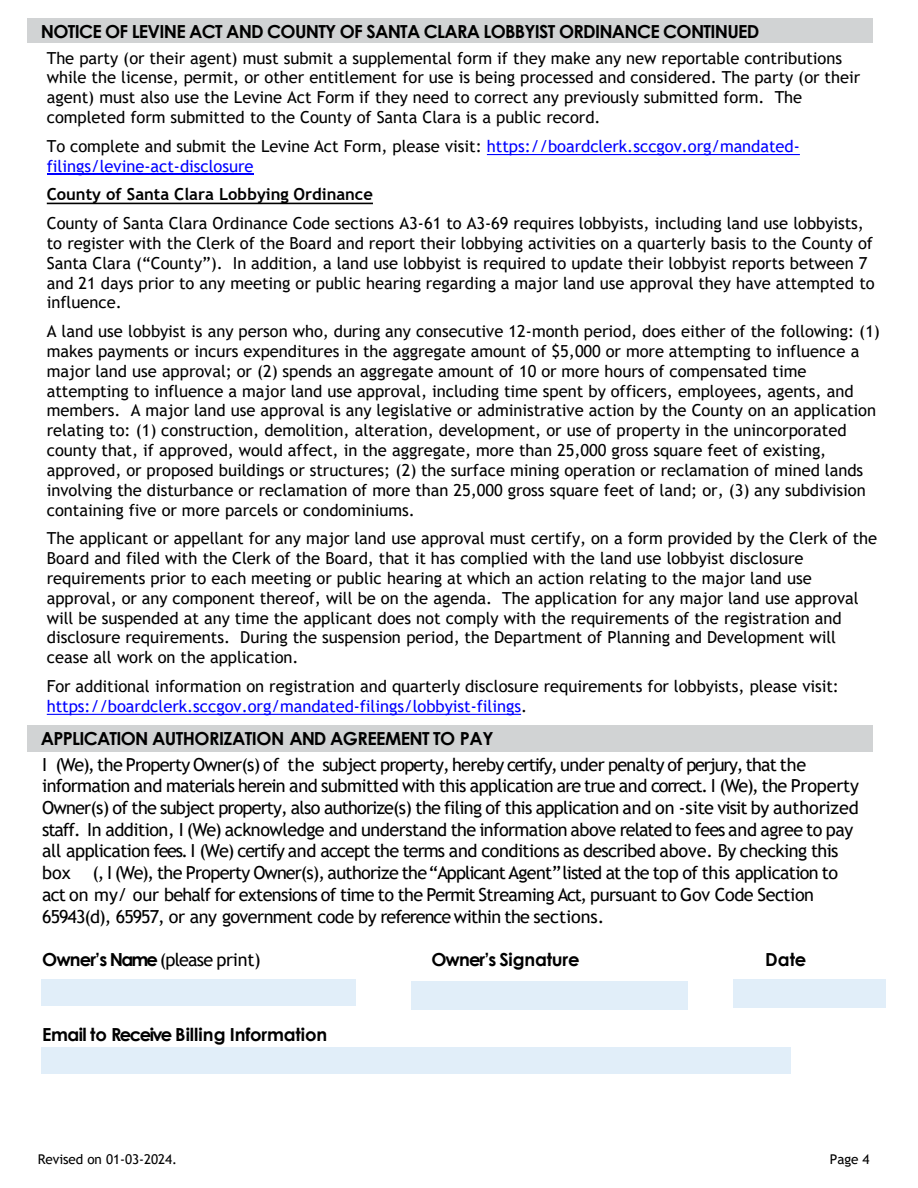
<style>
.page{position:relative;width:918px;height:1188px;background:#fff}
.page>*{position:absolute;margin:0;border:0;box-sizing:border-box;transform-origin:0 0}
.t1{font:18px/21.6px "Trebuchet MS";letter-spacing:-.035em;color:#000}
.t2{font:700 18px "Century Gothic";letter-spacing:-.04em;color:#000}
.t3{font:700 18px "Century Gothic";letter-spacing:-.01em;color:#000}
.t4{font:16.5px/19.8px "Trebuchet MS";letter-spacing:-.005em;color:#000}
.t5{font:16.5px/19.8px "Trebuchet MS";letter-spacing:-.005em;color:#00f}
.t6{font:700 16.5px "Trebuchet MS";letter-spacing:-.005em;color:#000}
.t7{font:13.5px "Trebuchet MS";letter-spacing:-.005em;color:#000}
.s1{color:#000}
.s2{color:#00f}
.s3{font-family:"Century Gothic";font-weight:700}
</style>
<div class="page">
<svg style="left:487px;top:154px;width:313px;height:1px"></svg>
<hr style="left:47px;top:174px;width:207px;height:1px;background:#00f">
<svg style="left:47px;top:203px;width:326px;height:1px"></svg>
<svg style="left:47px;top:714px;width:474px;height:1px"></svg>
<div style="left:27px;top:18px;width:846px;height:24px;background:#d1d3d4"></div>
<div style="left:27px;top:725px;width:846px;height:27px;background:#d1d3d4"></div>
<div style="left:41px;top:980px;width:315px;height:26px;background:#e1eef9"></div>
<div style="left:411px;top:981px;width:276px;height:28px;background:#e1eef9"></div>
<div style="left:733px;top:980px;width:153px;height:28px;background:#e1eef9"></div>
<div style="left:41px;top:1047px;width:750px;height:27px;background:#e1eef9"></div>
<p class="t2" style="left:41px;top:18px;width:720px">NOTICE OF LEVINE ACT AND COUNTY OF SANTA CLARA LOBBYIST ORDINANCE CONTINUED</p>
<p class="t4" style="left:47px;top:48px;width:815px">The party (or their agent) must submit a supplemental form if they make any new reportable contributions while the license, permit, or other entitlement for use is being processed and considered. The party (or their agent) must also use the Levine Act Form if they need to correct any previously submitted form. The completed form submitted to the County of Santa Clara is a public record.</p>
<p class="t5" style="left:47px;top:136px;width:755px"><span class="s1">To complete and submit the Levine Act Form, please visit:</span> https://boardclerk.sccgov.org/mandated&shy;filings/levine-act-disclosure</p>
<p class="t6" style="left:47px;top:184px;width:328px">County of Santa Clara Lobbying Ordinance</p>
<p class="t4" style="left:47px;top:213px;width:829px">County of Santa Clara Ordinance Code sections A3-61 to A3-69 requires lobbyists, including land use lobbyists, to register with the Clerk of the Board and report their lobbying activities on a quarterly basis to the County of Santa Clara (“County”). In addition, a land use lobbyist is required to update their lobbyist reports between 7 and 21 days prior to any meeting or public hearing regarding a major land use approval they have attempted to influence.</p>
<p class="t4" style="left:47px;top:321px;width:835px">A land use lobbyist is any person who, during any consecutive 12-month period, does either of the following: (1) makes payments or incurs expenditures in the aggregate amount of $5,000 or more attempting to influence a major land use approval; or (2) spends an aggregate amount of 10 or more hours of compensated time attempting to influence a major land use approval, including time spent by officers, employees, agents, and members. A major land use approval is any legislative or administrative action by the County on an application relating to: (1) construction, demolition, alteration, development, or use of property in the unincorporated county that, if approved, would affect, in the aggregate, more than 25,000 gross square feet of existing, approved, or proposed buildings or structures; (2) the surface mining operation or reclamation of mined lands involving the disturbance or reclamation of more than 25,000 gross square feet of land; or, (3) any subdivision containing five or more parcels or condominiums.</p>
<p class="t4" style="left:47px;top:528px;width:832px">The applicant or appellant for any major land use approval must certify, on a form provided by the Clerk of the Board and filed with the Clerk of the Board, that it has complied with the land use lobbyist disclosure requirements prior to each meeting or public hearing at which an action relating to the major land use approval, or any component thereof, will be on the agenda. The application for any major land use approval will be suspended at any time the applicant does not comply with the requirements of the registration and disclosure requirements. During the suspension period, the Department of Planning and Development will cease all work on the application.</p>
<p class="t4" style="left:47px;top:676px;width:794px">For additional information on registration and quarterly disclosure requirements for lobbyists, please visit: <span class="s2">https://boardclerk.sccgov.org/mandated-filings/lobbyist-filings</span>.</p>
<p class="t2" style="left:41px;top:725px;width:454px">APPLICATION AUTHORIZATION AND AGREEMENT TO PAY</p>
<p class="t1" style="left:42px;top:753px;width:818px">I (We), the Property Owner(s) of the subject property, hereby certify, under penalty of perjury, that the information and materials herein and submitted with this application are true and correct. I (We), the Property Owner(s) of the subject property, also authorize(s) the filing of this application and on -site visit by authorized staff. In addition, I (We) acknowledge and understand the information above related to fees and agree to pay all application fees. I (We) certify and accept the terms and conditions as described above. By checking this box (, I (We), the Property Owner(s), authorize the“Applicant Agent”listed at the top of this application to act on my/ our behalf for extensions of time to the Permit Streaming Act, pursuant to Gov Code Section 65943(d), 65957, or any government code by reference within the sections.</p>
<p class="t1" style="left:42px;top:948px;width:220px"><span class="s3">Owner’s Name</span>(please print)</p>
<p class="t3" style="left:431px;top:946px;width:150px">Owner’s Signature</p>
<p class="t2" style="left:765px;top:946px;width:43px">Date</p>
<p class="t3" style="left:42px;top:1020px;width:286px">Email to Receive Billing Information</p>
<p class="t7" style="left:38px;top:1151px;width:141px">Revised on 01-03-2024.</p>
<p class="t7" style="left:830px;top:1151px;width:41px">Page 4</p>
</div>
